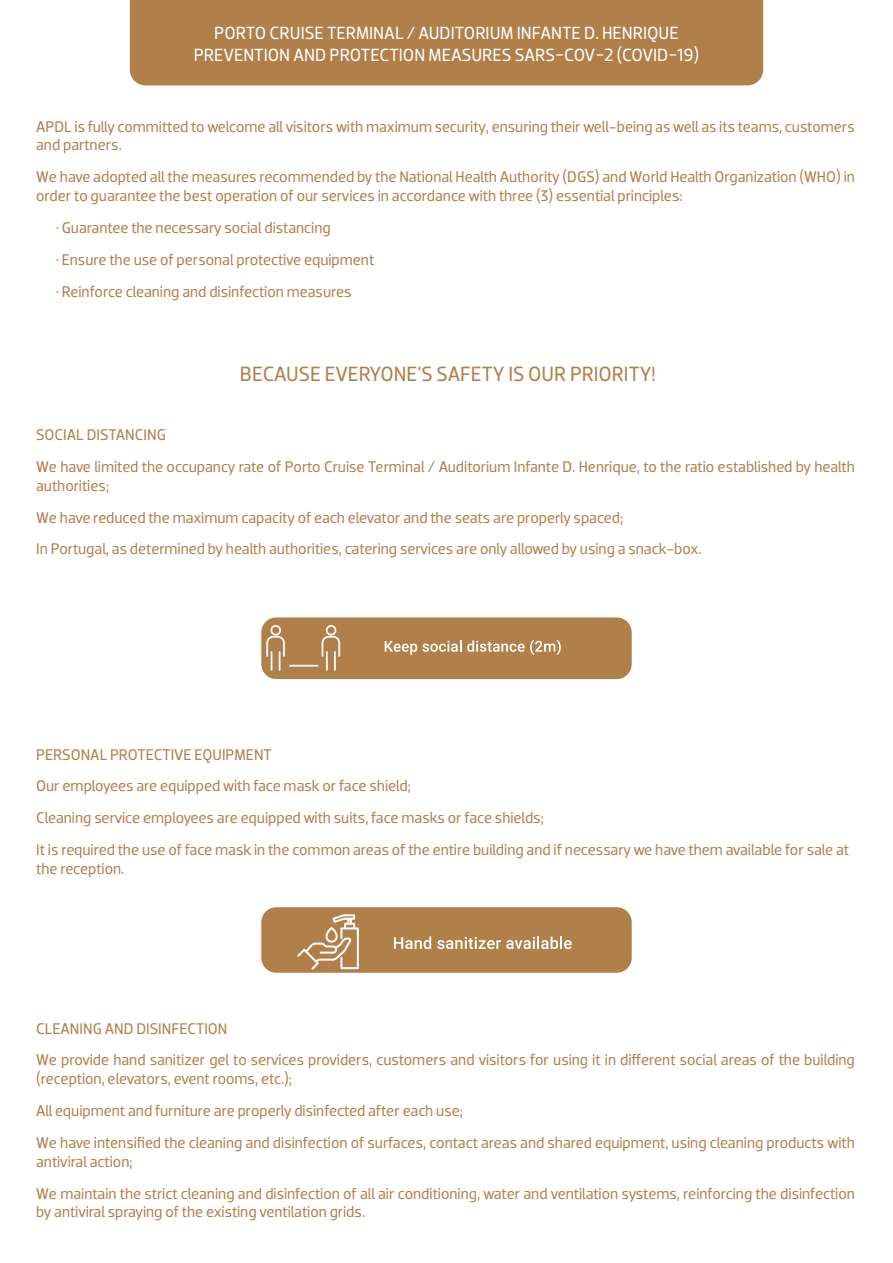
<style>
.page{position:relative;width:893px;height:1263px;background:#fff}
.page>*{position:absolute;margin:0;border:0;box-sizing:border-box;transform-origin:0 0}
.t1{font:21px "Dobra";color:#b17f4a}
.t2{font:18px/21.6px "Dobra";color:#fff;text-align:center}
.t3{font:15.75px/31.8px "Dobra";color:#b17f4a}
</style>
<div class="page">
<div style="left:130px;top:0;width:633px;height:85px;background:#b17f4a"></div>
<div style="left:261px;top:907px;width:371px;height:66px;background:#b17f4a;border-radius:15px"></div>
<div style="left:261px;top:617px;width:371px;height:62px;background:#b17f4a;border-radius:15px"></div>
<svg style="left:385px;top:640px;width:176px;height:15px"></svg>
<svg style="left:266px;top:625px;width:74px;height:46px"></svg>
<svg style="left:394px;top:936px;width:37px;height:13px"></svg>
<svg style="left:437px;top:936px;width:135px;height:13px"></svg>
<svg style="left:297px;top:914px;width:62px;height:55px"></svg>
<p class="t2" style="left:194px;top:22px;width:507px">PORTO CRUISE TERMINAL / AUDITORIUM INFANTE D. HENRIQUE<br>PREVENTION AND PROTECTION MEASURES SARS-COV-2 (COVID-19)</p>
<p class="t3" style="left:36px;top:117px;width:820px;line-height:18.9px">APDL is fully committed to welcome all visitors with maximum security, ensuring their well-being as well as its teams, customers and partners.</p>
<p class="t3" style="left:36px;top:167px;width:820px;line-height:18.9px">We have adopted all the measures recommended by the National Health Authority (DGS) and World Health Organization (WHO) in order to guarantee the best operation of our services in accordance with three (3) essential principles:</p>
<p class="t3" style="left:56px;top:212px;width:276px">• Guarantee the necessary social distancing</p>
<p class="t3" style="left:56px;top:244px;width:320px">• Ensure the use of personal protective equipment</p>
<p class="t3" style="left:56px;top:275px;width:297px">• Reinforce cleaning and disinfection measures</p>
<h1 class="t1" style="left:240px;top:362px;width:417px">BECAUSE EVERYONE'S SAFETY IS OUR PRIORITY!</h1>
<p class="t3" style="left:36px;top:419px;width:820px">SOCIAL DISTANCING<br>We have limited the occupancy rate of Porto Cruise Terminal / Auditorium Infante D. Henrique, to the ratio established by health</p>
<p class="t3" style="left:36px;top:470px;width:667px">authorities;<br>We have reduced the maximum capacity of each elevator and the seats are properly spaced;<br>In Portugal, as determined by health authorities, catering services are only allowed by using a snack-box.</p>
<p class="t3" style="left:36px;top:738px;width:814px">PERSONAL PROTECTIVE EQUIPMENT<br>Our employees are equipped with face mask or face shield;<br>Cleaning service employees are equipped with suits, face masks or face shields;<br>It is required the use of face mask in the common areas of the entire building and if necessary we have them available for sale at</p>
<p class="t3" style="left:36px;top:853px;width:90px">the reception.</p>
<p class="t3" style="left:36px;top:1012px;width:820px">CLEANING AND DISINFECTION<br>We provide hand sanitizer gel to services providers, customers and visitors for using it in different social areas of the building</p>
<p class="t3" style="left:36px;top:1063px;width:820px">(reception, elevators, event rooms, etc.);<br>All equipment and furniture are properly disinfected after each use;<br>We have intensified the cleaning and disinfection of surfaces, contact areas and shared equipment, using cleaning products with</p>
<p class="t3" style="left:36px;top:1145px;width:820px">antiviral action;<br>We maintain the strict cleaning and disinfection of all air conditioning, water and ventilation systems, reinforcing the disinfection</p>
<p class="t3" style="left:36px;top:1196px;width:330px">by antiviral spraying of the existing ventilation grids.</p>
</div>
